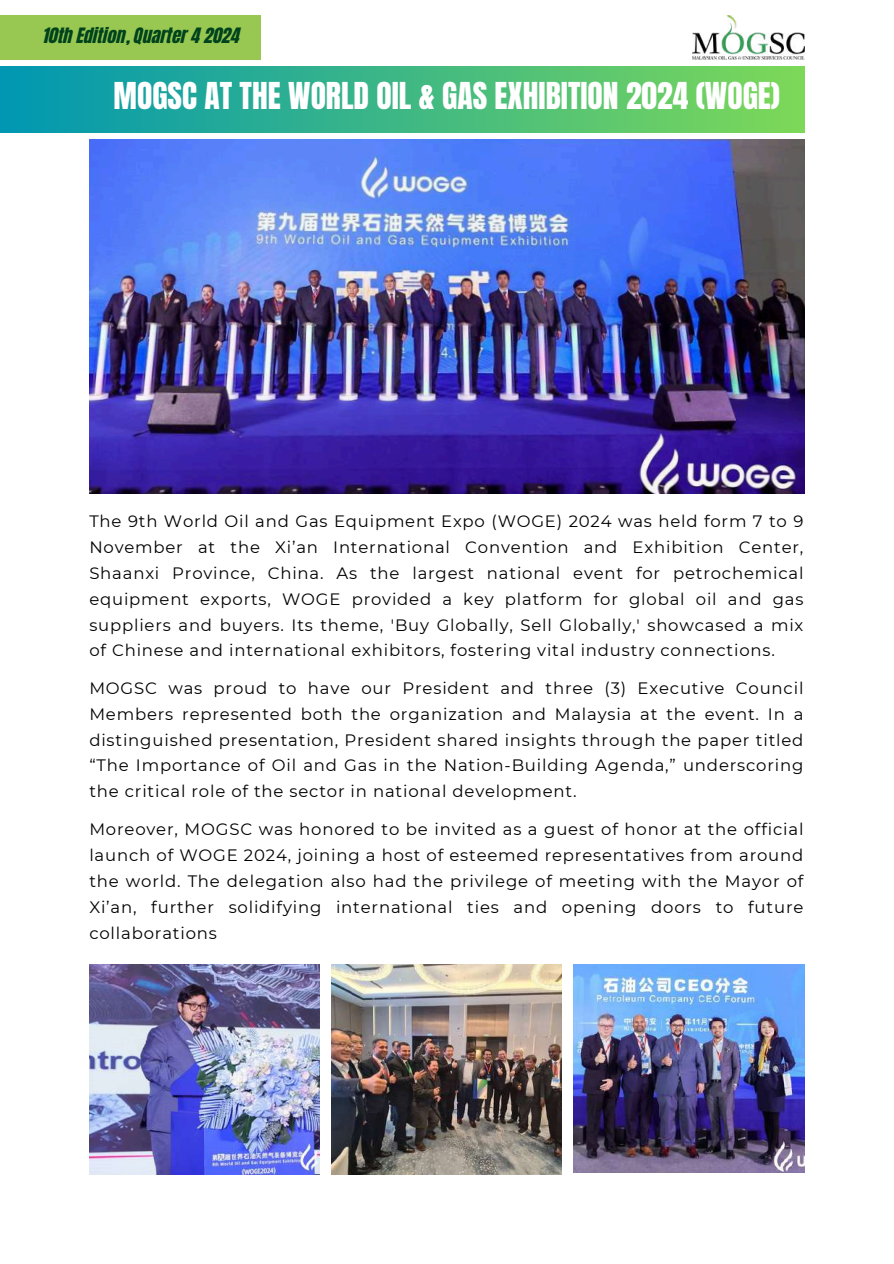
<style>
.page{position:relative;width:894px;height:1264px;background:#fff}
.page>*{position:absolute;margin:0;border:0;box-sizing:border-box;transform-origin:0 0}
.t1{font:31.5px "Anton";color:#fff}
.t2{font:18px "CA Generated";color:#00431d}
.t3{font:16.5px/25.8px "Montserrat";letter-spacing:.05em;color:#000;text-align:justify}
</style>
<div class="page">
<div style="left:0;top:15px;width:261px;height:45px;background:#98c851"></div>
<img style="left:692px;top:15px;width:112px;height:44px">
<div style="left:0;top:66px;width:804px;height:66px;background:linear-gradient(to right,#0097b2,#7dd858)"></div>
<img style="left:89px;top:964px;width:230px;height:210px">
<img style="left:89px;top:139px;width:715px;height:355px">
<img style="left:331px;top:964px;width:230px;height:210px">
<img style="left:573px;top:964px;width:231px;height:208px">
<p class="t2" style="left:43px;top:22px;width:198px">10th Edition, Quarter 4 2024</p>
<h1 class="t1" style="left:113px;top:73px;width:668px">MOGSC AT THE WORLD OIL &amp; GAS EXHIBITION 2024 (WOGE)</h1>
<p class="t3" style="left:89px;top:508px;width:715px">The 9th World Oil and Gas Equipment Expo (WOGE) 2024 was held form 7 to 9<br>November at the Xi’an International Convention and Exhibition Center, Shaanxi Province, China. As the largest national event for petrochemical equipment exports, WOGE provided a key platform for global oil and gas suppliers and buyers. Its theme, 'Buy Globally, Sell Globally,' showcased a mix of Chinese and international exhibitors, fostering vital industry connections.</p>
<p class="t3" style="left:89px;top:675px;width:715px">MOGSC was proud to have our President and three (3) Executive Council Members represented both the organization and Malaysia at the event. In a distinguished presentation, President shared insights through the paper titled “The Importance of Oil and Gas in the Nation-Building Agenda,” underscoring the critical role of the sector in national development.</p>
<p class="t3" style="left:89px;top:816px;width:715px">Moreover, MOGSC was honored to be invited as a guest of honor at the official launch of WOGE 2024, joining a host of esteemed representatives from around the world. The delegation also had the privilege of meeting with the Mayor of Xi’an, further solidifying international ties and opening doors to future collaborations</p>
</div>
